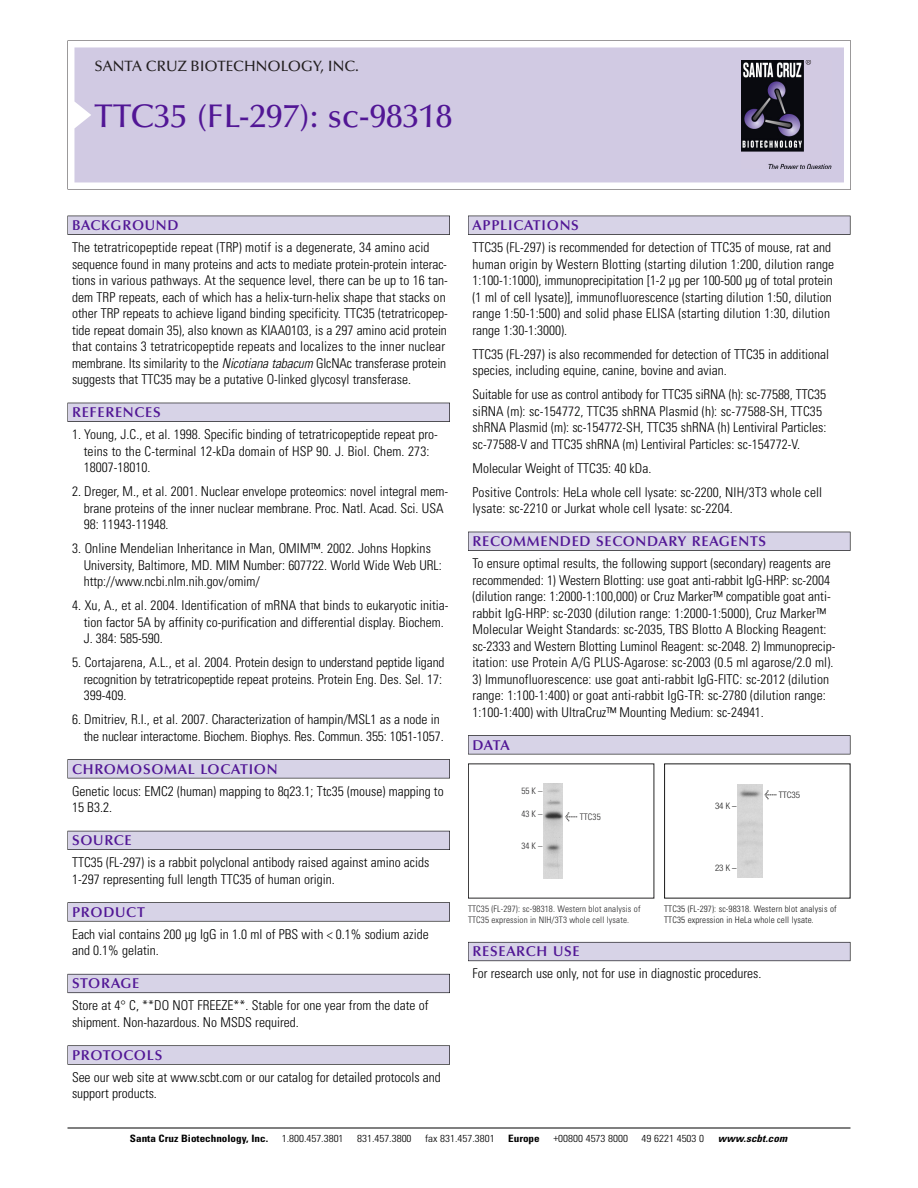
<style>
.page{position:relative;width:918px;height:1188px;background:#fff}
.page>*{position:absolute;margin:0;border:0;box-sizing:border-box;transform-origin:0 0}
.t1{font:500 33px "Optima";color:#511695}
.t2{font:500 15px "Optima";color:#231f20}
.t3{font:600 14.25px "Optima";letter-spacing:.05em;color:#511695}
.t4{font:300 condensed 13.5px/16.5px "Univers";color:#000}
.t5{font:300 condensed 10.2px "Univers";color:#000;scale:1.1 1}
.t6{font:700 condensed 10.2px "Univers";color:#000;scale:1.1 1}
.t7{font:italic 700 condensed 10.2px "Univers";letter-spacing:.005em;color:#000;scale:1.1 1}
.t8{font:9px/10.5px "Univers Condensed Light+MMBBNM";letter-spacing:.015em;color:#272627}
.t9{font:9px/10.5px "Univers Condensed Light+PMEKZW";letter-spacing:.015em;color:#191919}
.t10{font:9px "Helvetica Neue Light Cond+LCKFVK";color:#191919}
.s1{font-style:italic}
.s2{font-family:"Meta Plus Book Roman+HNGMDX";font-size:10.5px}
.s3{font-family:"Meta Plus Book Roman+DKAVHO";font-size:10.5px}
</style>
<div class="page">
<svg style="left:68px;top:40px;width:783px;height:149px"></svg>
<div style="left:74px;top:47px;width:770px;height:135px;background:#d1cae3"></div>
<img style="left:741px;top:60px;width:90px;height:108px">
<div style="left:68px;top:216px;width:382px;height:19px;background:#525155"></div>
<div style="left:68px;top:216px;width:381px;height:18px;background:#d7d3e7"></div>
<div style="left:68px;top:403px;width:382px;height:19px;background:#515055"></div>
<div style="left:68px;top:403px;width:381px;height:18px;background:#d7d3e7"></div>
<div style="left:68px;top:759px;width:382px;height:19px;background:#545357"></div>
<div style="left:68px;top:760px;width:381px;height:18px;background:#d7d3e7"></div>
<div style="left:68px;top:831px;width:382px;height:19px;background:#54535a"></div>
<div style="left:68px;top:831px;width:381px;height:18px;background:#d7d3e7"></div>
<svg style="left:68px;top:902px;width:382px;height:20px"></svg>
<div style="left:68px;top:903px;width:381px;height:18px;background:#d7d3e7"></div>
<div style="left:68px;top:974px;width:382px;height:19px;background:#66646e"></div>
<div style="left:68px;top:974px;width:381px;height:18px;background:#d7d3e7"></div>
<div style="left:68px;top:1045px;width:382px;height:20px;background:#616161"></div>
<div style="left:68px;top:1046px;width:381px;height:18px;background:#d7d3e7"></div>
<div style="left:468px;top:216px;width:382px;height:19px;background:#525155"></div>
<div style="left:468px;top:216px;width:382px;height:18px;background:#d7d3e7"></div>
<div style="left:468px;top:532px;width:382px;height:19px;background:#515055"></div>
<div style="left:468px;top:532px;width:382px;height:18px;background:#d7d3e7"></div>
<div style="left:468px;top:735px;width:382px;height:19px;background:#545357"></div>
<div style="left:468px;top:736px;width:382px;height:18px;background:#d7d3e7"></div>
<div style="left:468px;top:942px;width:382px;height:19px;background:#66646d"></div>
<div style="left:468px;top:943px;width:382px;height:18px;background:#d7d3e7"></div>
<hr style="left:68px;top:1128px;width:782px;height:1px;background:#000">
<img style="left:738px;top:785px;width:24px;height:92px">
<img style="left:544px;top:783px;width:19px;height:96px">
<p class="t2" style="left:94px;top:61px;width:266px">SANTA CRUZ BIOTECHNOLOGY, INC.</p>
<h1 class="t1" style="left:94px;top:103px;width:359px">TTC35 (FL-297): sc-98318</h1>
<p class="t3" style="left:72px;top:219px;width:108px">BACKGROUND</p>
<p class="t4" style="left:72px;top:240px;width:377px">The tetratricopeptide repeat (TRP) motif is a degenerate, 34 amino acid sequence found in many proteins and acts to mediate protein-protein interac&shy;tions in various pathways. At the sequence level, there can be up to 16 tan&shy;dem TRP repeats, each of which has a helix-turn-helix shape that stacks on other TRP repeats to achieve ligand binding specificity. TTC35 (tetratricopep&shy;tide repeat domain 35), also known as KIAA0103, is a 297 amino acid protein that contains 3 tetratricopeptide repeats and localizes to the inner nuclear membrane. Its similarity to the <span class="s1">Nicotiana tabacum</span> GlcNAc transferase protein suggests that TTC35 may be a putative O-linked glycosyl transferase.</p>
<p class="t3" style="left:72px;top:407px;width:90px">REFERENCES</p>
<p class="t4" style="left:84px;top:427px;width:356px;text-indent:-12px">1. Young, J.C., et al. 1998. Specific binding of tetratricopeptide repeat pro&shy;teins to the C-terminal 12-kDa domain of HSP 90. J. Biol. Chem. 273:<br>18007-18010.</p>
<p class="t4" style="left:84px;top:484px;width:366px;text-indent:-12px">2. Dreger, M., et al. 2001. Nuclear envelope proteomics: novel integral mem&shy;brane proteins of the inner nuclear membrane. Proc. Natl. Acad. Sci. USA<br>98: 11943-11948.</p>
<p class="t4" style="left:84px;top:541px;width:360px;text-indent:-12px">3. Online Mendelian Inheritance in Man, OMIM™. 2002. Johns Hopkins<br>University, Baltimore, MD. MIM Number: 607722. World Wide Web URL: http://www.ncbi.nlm.nih.gov/omim/</p>
<p class="t4" style="left:84px;top:598px;width:366px;text-indent:-12px">4. Xu, A., et al. 2004. Identification of mRNA that binds to eukaryotic initia&shy;tion factor 5A by affinity co-purification and differential display. Biochem.<br>J. 384: 585-590.</p>
<p class="t4" style="left:84px;top:655px;width:362px;text-indent:-12px">5. Cortajarena, A.L., et al. 2004. Protein design to understand peptide ligand recognition by tetratricopeptide repeat proteins. Protein Eng. Des. Sel. 17:<br>399-409.</p>
<p class="t4" style="left:84px;top:712px;width:362px;text-indent:-12px">6. Dmitriev, R.I., et al. 2007. Characterization of hampin/MSL1 as a node in the nuclear interactome. Biochem. Biophys. Res. Commun. 355: 1051-1057.</p>
<p class="t3" style="left:72px;top:763px;width:207px">CHROMOSOMAL LOCATION</p>
<p class="t4" style="left:72px;top:784px;width:373px">Genetic locus: EMC2 (human) mapping to 8q23.1; Ttc35 (mouse) mapping to<br>15 B3.2.</p>
<p class="t3" style="left:72px;top:835px;width:61px">SOURCE</p>
<p class="t4" style="left:72px;top:855px;width:359px">TTC35 (FL-297) is a rabbit polyclonal antibody raised against amino acids<br>1-297 representing full length TTC35 of human origin.</p>
<p class="t3" style="left:72px;top:906px;width:74px">PRODUCT</p>
<p class="t4" style="left:72px;top:927px;width:358px">Each vial contains 200 µg IgG in 1.0 ml of PBS with &lt; 0.1% sodium azide and 0.1% gelatin.</p>
<p class="t3" style="left:72px;top:978px;width:69px">STORAGE</p>
<p class="t4" style="left:72px;top:998px;width:358px">Store at 4° C, **DO NOT FREEZE**. Stable for one year from the date of shipment. Non-hazardous. No MSDS required.</p>
<p class="t3" style="left:72px;top:1049px;width:92px">PROTOCOLS</p>
<p class="t4" style="left:72px;top:1070px;width:370px">See our web site at www.scbt.com or our catalog for detailed protocols and support products.</p>
<p class="t3" style="left:473px;top:219px;width:108px">APPLICATIONS</p>
<p class="t4" style="left:473px;top:240px;width:363px">TTC35 (FL-297) is recommended for detection of TTC35 of mouse, rat and human origin by Western Blotting (starting dilution 1:200, dilution range 1:100-1:1000), immunoprecipitation [1-2 µg per 100-500 µg of total protein (1 ml of cell lysate)], immunofluorescence (starting dilution 1:50, dilution range 1:50-1:500) and solid phase ELISA (starting dilution 1:30, dilution range 1:30-1:3000).</p>
<p class="t4" style="left:473px;top:347px;width:358px">TTC35 (FL-297) is also recommended for detection of TTC35 in additional species, including equine, canine, bovine and avian.</p>
<p class="t4" style="left:473px;top:387px;width:355px">Suitable for use as control antibody for TTC35 siRNA (h): sc-77588, TTC35 siRNA (m): sc-154772, TTC35 shRNA Plasmid (h): sc-77588-SH, TTC35 shRNA Plasmid (m): sc-154772-SH, TTC35 shRNA (h) Lentiviral Particles: sc-77588-V and TTC35 shRNA (m) Lentiviral Particles: sc-154772-V.</p>
<p class="t4" style="left:473px;top:457px;width:351px;line-height:24px">Molecular Weight of TTC35: 40 kDa.<br>Positive Controls: HeLa whole cell lysate: sc-2200, NIH/3T3 whole cell</p>
<p class="t4" style="left:473px;top:501px;width:262px">lysate: sc-2210 or Jurkat whole cell lysate: sc-2204.</p>
<p class="t3" style="left:473px;top:536px;width:295px">RECOMMENDED SECONDARY REAGENTS</p>
<p class="t4" style="left:473px;top:556px;width:364px">To ensure optimal results, the following support (secondary) reagents are recommended: 1) Western Blotting: use goat anti-rabbit IgG-HRP: sc-2004 (dilution range: 1:2000-1:100,000) or Cruz Marker™ compatible goat anti&shy;rabbit IgG-HRP: sc-2030 (dilution range: 1:2000-1:5000), Cruz Marker™ Molecular Weight Standards: sc-2035, TBS Blotto A Blocking Reagent: sc-2333 and Western Blotting Luminol Reagent: sc-2048. 2) Immunoprecip&shy;itation: use Protein A/G PLUS-Agarose: sc-2003 (0.5 ml agarose/2.0 ml).</p>
<p class="t4" style="left:473px;top:672px;width:358px">3) Immunofluorescence: use goat anti-rabbit IgG-FITC: sc-2012 (dilution range: 1:100-1:400) or goat anti-rabbit IgG-TR: sc-2780 (dilution range:<br>1:100-1:400) with UltraCruz™ Mounting Medium: sc-24941.</p>
<p class="t3" style="left:473px;top:739px;width:39px">DATA</p>
<p class="t8" style="left:522px;top:787px;width:22px">55K–</p>
<p class="t8" style="left:522px;top:810px;width:22px">43K–</p>
<p class="t8" style="left:522px;top:841px;width:22px">34K–</p>
<p class="t8" style="left:565px;top:812px;width:37px"><span class="s2">&lt;</span> TTC35</p>
<p class="t8" style="left:468px;top:905px;width:174px">TTC35 (FL-297): sc-98318. Western blot analysis of<br>TTC35 expression in NIH/3T3 whole cell lysate.</p>
<p class="t10" style="left:715px;top:803px;width:23px">34K–</p>
<p class="t10" style="left:715px;top:865px;width:23px">23K–</p>
<p class="t10" style="left:765px;top:792px;width:37px"><span class="s3">&lt;</span> TTC35</p>
<p class="t9" style="left:664px;top:905px;width:174px">TTC35 (FL-297): sc-98318. Western blot analysis of<br>TTC35 expression in HeLa whole cell lysate.</p>
<p class="t3" style="left:473px;top:946px;width:109px">RESEARCH USE</p>
<p class="t4" style="left:473px;top:967px;width:290px">For research use only, not for use in diagnostic procedures.</p>
<p class="t6" style="left:130px;top:1135px;width:127px">Santa Cruz Biotechnology, Inc.</p>
<p class="t5" style="left:282px;top:1135px;width:58px">1.800.457.3801</p>
<p class="t5" style="left:357px;top:1135px;width:51px">831.457.3800</p>
<p class="t5" style="left:425px;top:1135px;width:65px">fax 831.457.3801</p>
<p class="t6" style="left:508px;top:1135px;width:30px">Europe</p>
<p class="t5" style="left:553px;top:1135px;width:69px">+00800 4573 8000</p>
<p class="t5" style="left:642px;top:1135px;width:58px">49 6221 4503 0</p>
<p class="t7" style="left:718px;top:1135px;width:64px">www.scbt.com</p>
</div>
